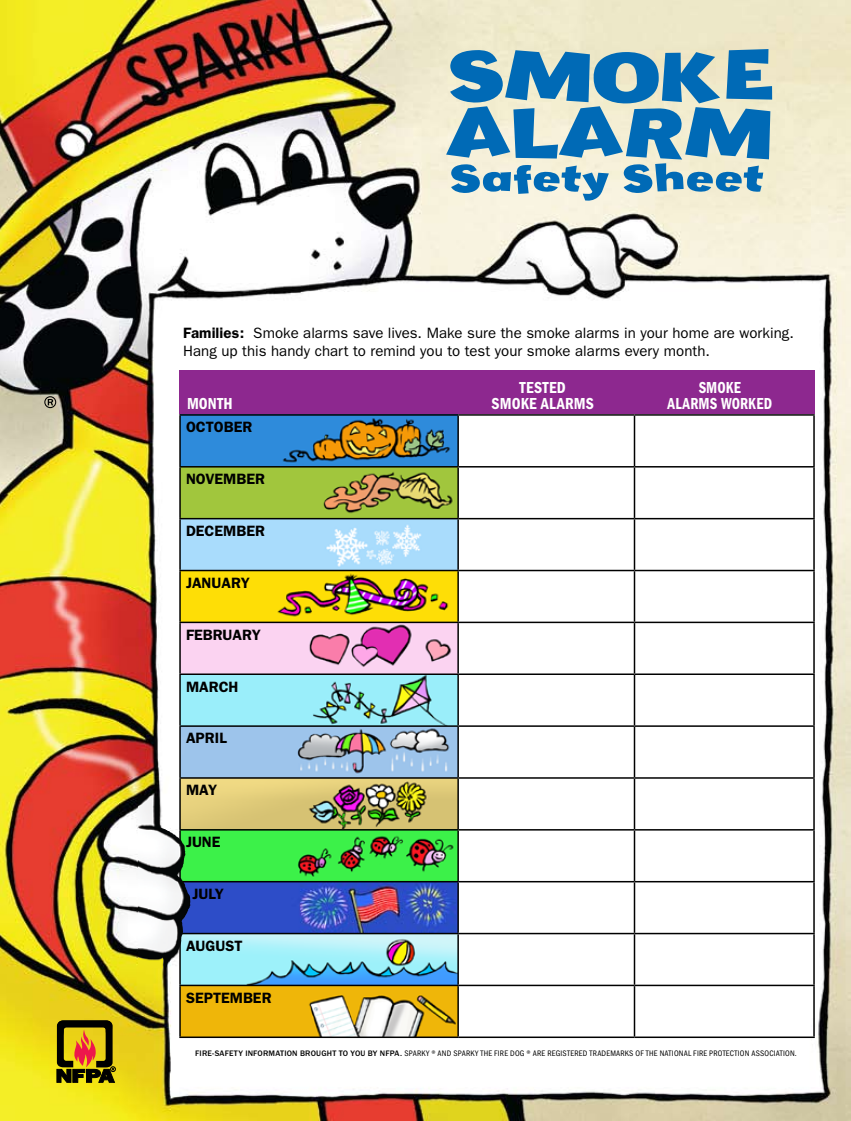
<style>
.page{position:relative;width:851px;height:1121px;background:#fff}
.page>*{position:absolute;margin:0;border:0;box-sizing:border-box;transform-origin:0 0}
.t1{font:73.65px "Bob Eddie Bounce";letter-spacing:.01em;color:#006ab6;scale:1.25 1}
.t2{font:73.2px "Bob Eddie Bounce";letter-spacing:-.03em;color:#006ab6;scale:1.25 1}
.t3{font:40.05px "Bob Eddie Bounce";letter-spacing:.005em;color:#006ab6;scale:1.25 1}
.t4{font:600 condensed 16.5px "Franklin Gothic";letter-spacing:.015em;color:#fff;scale:.96 1}
.t5{font:600 condensed 16.5px "Franklin Gothic";letter-spacing:.015em;color:#fff;scale:.9 1}
.t6{font:15px/18px "Franklin Gothic";letter-spacing:.005em;color:#000}
.t7{font:600 15px "Franklin Gothic";color:#000}
.t8{font:condensed 8.25px "Franklin Gothic";letter-spacing:.025em;color:#000}
.s1{font-weight:600}
.s2{font-weight:500;font-stretch:normal}
</style>
<div class="page">
<img style="left:0;top:0;width:850px;height:1120px">
<img style="left:181px;top:416px;width:276px;height:257px">
<img style="left:181px;top:675px;width:276px;height:361px">
<hr style="left:179px;top:414px;width:279px;height:2px;background:#000">
<hr style="left:179px;top:415px;width:2px;height:51px;background:#000">
<hr style="left:458px;top:414px;width:176px;height:2px;background:#000">
<hr style="left:457px;top:415px;width:2px;height:51px;background:#000">
<hr style="left:634px;top:414px;width:180px;height:2px;background:#000">
<hr style="left:633px;top:415px;width:2px;height:51px;background:#000">
<hr style="left:813px;top:415px;width:1px;height:51px;background:#000">
<hr style="left:179px;top:466px;width:279px;height:1px;background:#000">
<hr style="left:179px;top:467px;width:2px;height:51px;background:#000">
<hr style="left:458px;top:466px;width:176px;height:1px;background:#000">
<hr style="left:457px;top:467px;width:2px;height:51px;background:#000">
<hr style="left:634px;top:466px;width:180px;height:1px;background:#000">
<hr style="left:633px;top:467px;width:2px;height:51px;background:#000">
<hr style="left:813px;top:467px;width:1px;height:51px;background:#000">
<hr style="left:179px;top:518px;width:279px;height:1px;background:#000">
<hr style="left:179px;top:519px;width:2px;height:51px;background:#000">
<hr style="left:458px;top:518px;width:176px;height:1px;background:#000">
<hr style="left:457px;top:519px;width:2px;height:51px;background:#000">
<hr style="left:634px;top:518px;width:180px;height:1px;background:#000">
<hr style="left:633px;top:519px;width:2px;height:51px;background:#000">
<hr style="left:813px;top:519px;width:1px;height:51px;background:#000">
<hr style="left:179px;top:570px;width:279px;height:1px;background:#000">
<hr style="left:179px;top:571px;width:2px;height:50px;background:#000">
<hr style="left:458px;top:570px;width:176px;height:1px;background:#000">
<hr style="left:457px;top:571px;width:2px;height:50px;background:#000">
<hr style="left:634px;top:570px;width:180px;height:1px;background:#000">
<hr style="left:633px;top:571px;width:2px;height:50px;background:#000">
<hr style="left:813px;top:571px;width:1px;height:50px;background:#000">
<hr style="left:179px;top:621px;width:279px;height:2px;background:#000">
<hr style="left:179px;top:623px;width:2px;height:50px;background:#000">
<hr style="left:458px;top:621px;width:176px;height:2px;background:#000">
<hr style="left:457px;top:623px;width:2px;height:50px;background:#000">
<hr style="left:634px;top:621px;width:180px;height:2px;background:#000">
<hr style="left:633px;top:623px;width:2px;height:50px;background:#000">
<hr style="left:813px;top:623px;width:1px;height:50px;background:#000">
<hr style="left:179px;top:673px;width:279px;height:2px;background:#000">
<hr style="left:179px;top:675px;width:2px;height:50px;background:#000">
<hr style="left:458px;top:673px;width:176px;height:2px;background:#000">
<hr style="left:457px;top:675px;width:2px;height:50px;background:#000">
<hr style="left:634px;top:673px;width:180px;height:2px;background:#000">
<hr style="left:633px;top:675px;width:2px;height:50px;background:#000">
<hr style="left:813px;top:675px;width:1px;height:50px;background:#000">
<hr style="left:179px;top:725px;width:279px;height:2px;background:#000">
<hr style="left:179px;top:727px;width:2px;height:50px;background:#000">
<hr style="left:458px;top:725px;width:176px;height:2px;background:#000">
<hr style="left:457px;top:727px;width:2px;height:50px;background:#000">
<hr style="left:634px;top:725px;width:180px;height:2px;background:#000">
<hr style="left:633px;top:727px;width:2px;height:50px;background:#000">
<hr style="left:813px;top:727px;width:1px;height:50px;background:#000">
<hr style="left:179px;top:777px;width:279px;height:1px;background:#000">
<hr style="left:179px;top:778px;width:2px;height:51px;background:#000">
<hr style="left:458px;top:777px;width:176px;height:1px;background:#000">
<hr style="left:457px;top:778px;width:2px;height:51px;background:#000">
<hr style="left:634px;top:777px;width:180px;height:1px;background:#000">
<hr style="left:633px;top:778px;width:2px;height:51px;background:#000">
<hr style="left:813px;top:778px;width:1px;height:51px;background:#000">
<hr style="left:179px;top:829px;width:279px;height:1px;background:#000">
<hr style="left:458px;top:829px;width:176px;height:1px;background:#000">
<hr style="left:457px;top:830px;width:2px;height:51px;background:#000">
<hr style="left:634px;top:829px;width:180px;height:1px;background:#000">
<hr style="left:633px;top:830px;width:2px;height:51px;background:#000">
<hr style="left:813px;top:830px;width:1px;height:51px;background:#000">
<hr style="left:179px;top:881px;width:279px;height:1px;background:#000">
<hr style="left:458px;top:881px;width:176px;height:1px;background:#000">
<hr style="left:457px;top:882px;width:2px;height:50px;background:#000">
<hr style="left:634px;top:881px;width:180px;height:1px;background:#000">
<hr style="left:633px;top:882px;width:2px;height:50px;background:#000">
<hr style="left:813px;top:882px;width:1px;height:50px;background:#000">
<hr style="left:179px;top:932px;width:279px;height:2px;background:#000">
<hr style="left:179px;top:934px;width:2px;height:50px;background:#000">
<hr style="left:458px;top:932px;width:176px;height:2px;background:#000">
<hr style="left:457px;top:934px;width:2px;height:50px;background:#000">
<hr style="left:634px;top:932px;width:180px;height:2px;background:#000">
<hr style="left:633px;top:934px;width:2px;height:50px;background:#000">
<hr style="left:813px;top:934px;width:1px;height:50px;background:#000">
<hr style="left:179px;top:984px;width:279px;height:2px;background:#000">
<hr style="left:179px;top:986px;width:2px;height:50px;background:#000">
<hr style="left:458px;top:984px;width:176px;height:2px;background:#000">
<hr style="left:457px;top:986px;width:2px;height:50px;background:#000">
<hr style="left:634px;top:984px;width:180px;height:2px;background:#000">
<hr style="left:633px;top:986px;width:2px;height:50px;background:#000">
<hr style="left:813px;top:986px;width:1px;height:50px;background:#000">
<hr style="left:179px;top:1036px;width:279px;height:2px;background:#000">
<hr style="left:458px;top:1036px;width:176px;height:2px;background:#000">
<hr style="left:634px;top:1036px;width:180px;height:2px;background:#000">
<svg style="left:57px;top:1020px;width:59px;height:62px;background:#816111"></svg>
<svg style="left:44px;top:396px;width:12px;height:12px"></svg>
<div style="left:179px;top:371px;width:635px;height:43px;background:#8d288f"></div>
<img style="left:138px;top:795px;width:52px;height:173px">
<h2 class="t2" style="left:447px;top:34px;width:264px">SMOKE</h2>
<h1 class="t1" style="left:447px;top:91px;width:263px">ALARM</h1>
<h3 class="t3" style="left:449px;top:155px;width:253px">SAFETY SHEET</h3>
<p class="t6" style="left:183px;top:324px;width:612px"><span class="s1">FAMILIES:</span> Smoke alarms save lives. Make sure the smoke alarms in your home are working.<br>Hang up this handy chart to remind you to test your smoke alarms every month.</p>
<p class="t4" style="left:519px;top:378px;width:50px">TESTED</p>
<p class="t5" style="left:698px;top:378px;width:49px">SMOKE</p>
<p class="t4" style="left:187px;top:394px;width:49px">MONTH</p>
<p class="t4" style="left:491px;top:394px;width:108px">SMOKE ALARMS</p>
<p class="t5" style="left:667px;top:394px;width:117px">ALARMS WORKED</p>
<p class="t7" style="left:186px;top:418px;width:68px">OCTOBER</p>
<p class="t7" style="left:186px;top:470px;width:80px">NOVEMBER</p>
<p class="t7" style="left:186px;top:522px;width:80px">DECEMBER</p>
<p class="t7" style="left:186px;top:574px;width:65px">JANUARY</p>
<p class="t7" style="left:186px;top:625px;width:76px">FEBRUARY</p>
<p class="t7" style="left:186px;top:677px;width:54px">MARCH</p>
<p class="t7" style="left:186px;top:729px;width:42px">APRIL</p>
<p class="t7" style="left:186px;top:781px;width:32px">MAY</p>
<p class="t7" style="left:186px;top:833px;width:36px">JUNE</p>
<p class="t7" style="left:193px;top:885px;width:33px">JULY</p>
<p class="t7" style="left:186px;top:936px;width:58px">AUGUST</p>
<p class="t7" style="left:186px;top:988px;width:87px">SEPTEMBER</p>
<p class="t8" style="left:195px;top:1048px;width:603px"><span class="s2">FIRE-SAFETY INFORMATION BROUGHT TO YOU BY NFPA.</span> SPARKY ® AND SPARKY THE FIRE DOG ® ARE REGISTERED TRADEMARKS OF THE NATIONAL FIRE PROTECTION ASSOCIATION.</p>
</div>
